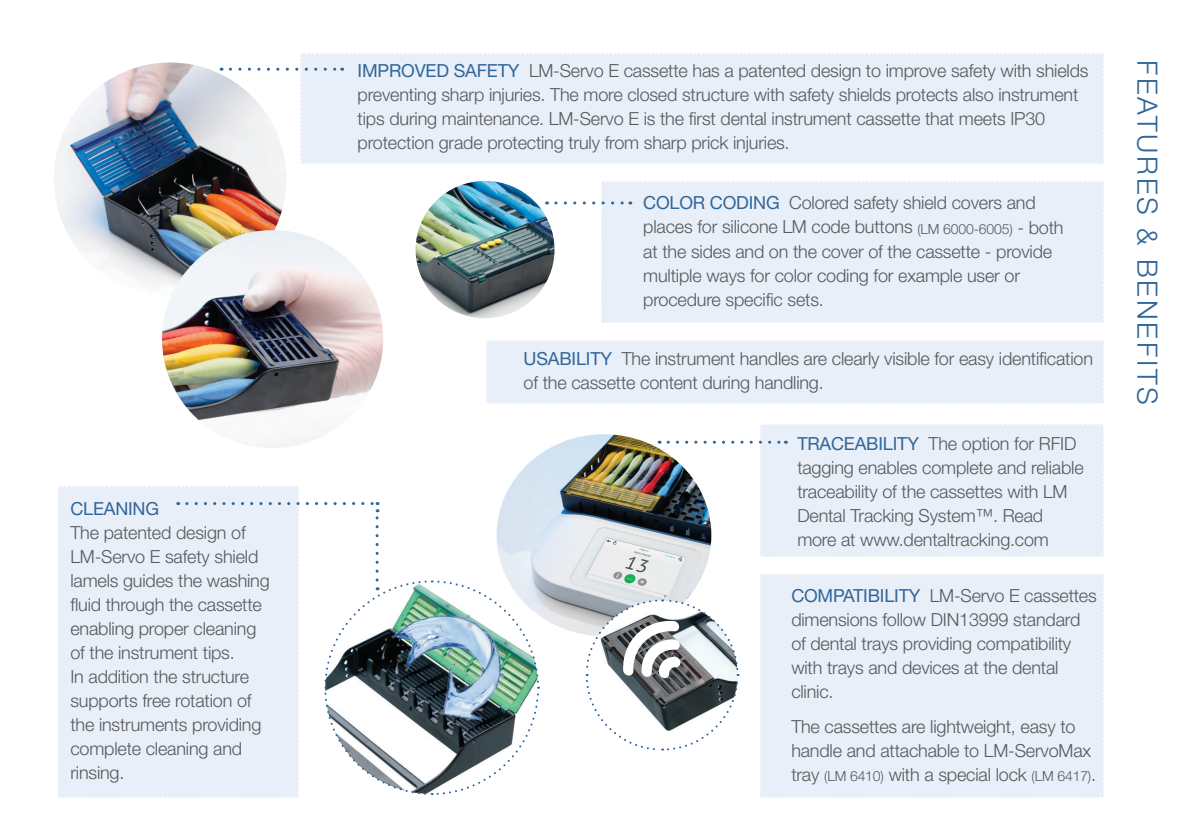
<style>
.page{position:relative;width:1191px;height:840px;background:#fff}
.page>*{position:absolute;margin:0;border:0;box-sizing:border-box;transform-origin:0 0}
.t1{font:300 28px "Helvetica Neue LT Pro";letter-spacing:.1em;color:#306699}
.t2{font:300 18px/24px "Helvetica Neue LT Pro";letter-spacing:-.01em;color:#57585a}
.t3{font:18px "Helvetica Neue LT Pro";letter-spacing:-.01em;color:#306699}
.s1{font-weight:400;color:#306699}
.s2{font-size:14px}
</style>
<div class="page">
<hr style="left:1190px;top:0;width:1px;height:839px;background:#306699">
<div style="left:760px;top:574px;width:344px;height:224px;background:#e8eff8"></div>
<div style="left:486px;top:340px;width:618px;height:64px;background:#e8eff8"></div>
<img style="left:54px;top:62px;width:232px;height:233px;border-radius:116px">
<img style="left:162px;top:230px;width:221px;height:218px">
<svg style="left:230px;top:53px;width:874px;height:112px"></svg>
<svg style="left:556px;top:181px;width:548px;height:142px"></svg>
<img style="left:415px;top:181px;width:139px;height:137px">
<img style="left:511px;top:434px;width:198px;height:200px">
<svg style="left:668px;top:424px;width:436px;height:133px"></svg>
<svg style="left:584px;top:598px;width:155px;height:153px"></svg>
<svg style="left:58px;top:485px;width:482px;height:313px"></svg>
<img style="left:363px;top:581px;width:168px;height:160px">
<p class="t3" style="left:70px;top:497px;width:90px">CLEANING</p>
<p class="t2" style="left:70px;top:520px;width:201px">The patented design of<br>LM-Servo E safety shield lamels guides the washing fluid through the cassette enabling proper cleaning of the instrument tips.<br>In addition the structure supports free rotation of the instruments providing complete cleaning and rinsing.</p>
<p class="t2" style="left:358px;top:58px;width:732px"><span class="s1">IMPROVED SAFETY</span> LM-Servo E cassette has a patented design to improve safety with shields preventing sharp injuries. The more closed structure with safety shields protects also instrument tips during maintenance. LM-Servo E is the first dental instrument cassette that meets IP30 protection grade protecting truly from sharp prick injuries.</p>
<h1 class="t1" style="left:1164px;top:60px;width:346px;rotate:90deg">FEATURES &amp; BENEFITS</h1>
<p class="t2" style="left:643px;top:190px;width:422px"><span class="s1">COLOR CODING</span> Colored safety shield covers and places for silicone LM code buttons <span class="s2">(LM 6000-6005)</span> - both at the sides and on the cover of the cassette - provide multiple ways for color coding for example user or procedure specific sets.</p>
<p class="t2" style="left:523px;top:345px;width:571px"><span class="s1">USABILITY</span> The instrument handles are clearly visible for easy identification of the cassette content during handling.</p>
<p class="t2" style="left:797px;top:430px;width:288px"><span class="s1">TRACEABILITY</span> The option for RFID tagging enables complete and reliable traceability of the cassettes with LM Dental Tracking System™. Read more at www.dentaltracking.com</p>
<p class="t2" style="left:791px;top:582px;width:307px"><span class="s1">COMPATIBILITY</span> LM-Servo E cassettes dimensions follow DIN13999 standard of dental trays providing compatibility with trays and devices at the dental clinic.</p>
<p class="t2" style="left:791px;top:713px;width:306px">The cassettes are lightweight, easy to handle and attachable to LM-ServoMax tray <span class="s2">(LM 6410)</span> with a special lock <span class="s2">(LM 6417)</span>.</p>
</div>
